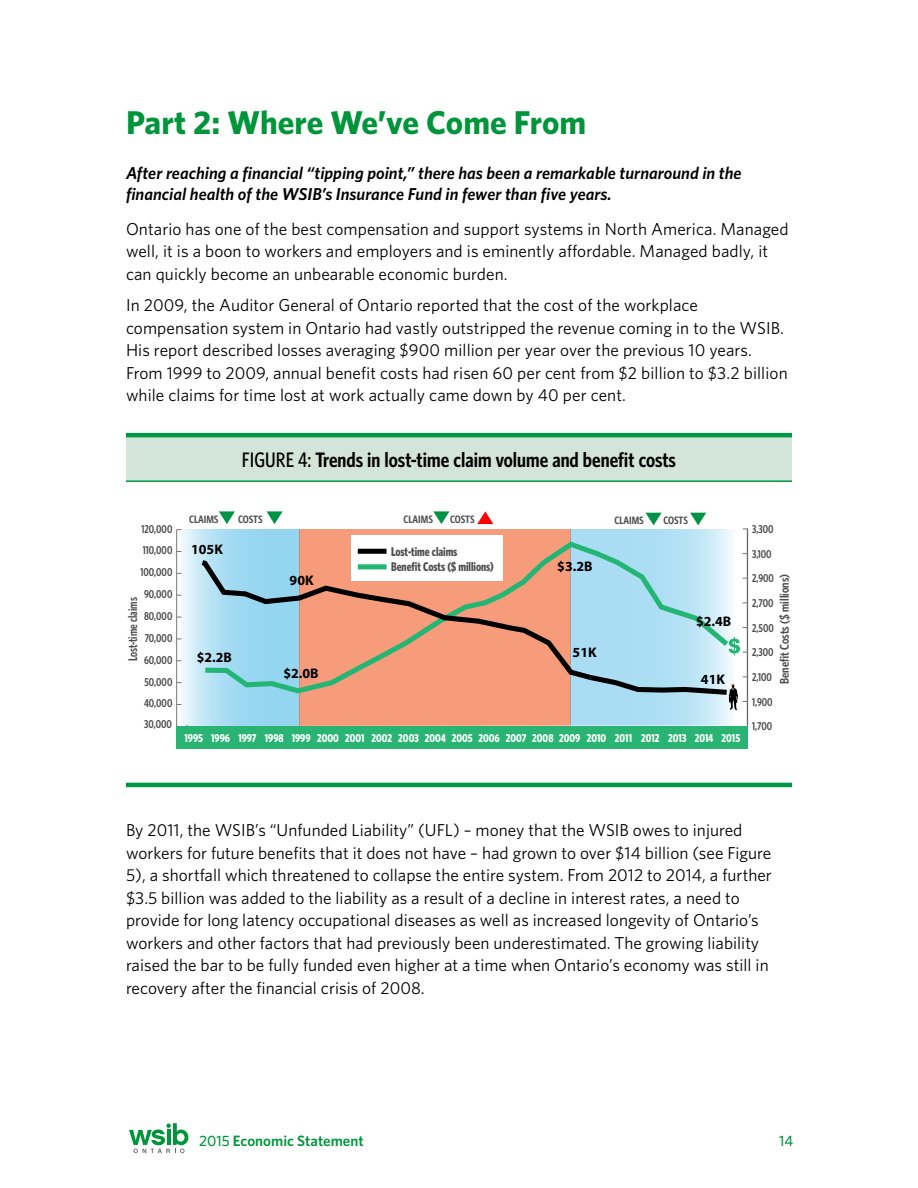
<style>
.page{position:relative;width:918px;height:1188px;background:#fff}
.page>*{position:absolute;margin:0;border:0;box-sizing:border-box;transform-origin:0 0}
.topH{font:700 33px "Whitney";color:#00953a}
.t1{font:600 21px "Whitney Condensed";color:#000}
.text{font:17.25px/22.5px "Whitney";color:#000}
.text_indent{font:17.25px/22.5px "Whitney";letter-spacing:.005em;color:#000}
.emphasis_italic{font:italic 600 17.25px/21px "Whitney";color:#000}
.t2{font:600 15px "Whitney";color:#00953a}
.t3{font:500 15px "Whitney";color:#00953a}
.t4{font:700 13.95px "Myriad Pro";color:#000}
.t5{font:700 12.6px/15.1px "Whitney Condensed";color:#4d4d4f;scale:.9 1}
.t6{font:600 12.6px "Whitney Condensed";color:#4d4d4f}
.t7{font:600 12.6px "Whitney Condensed";color:#4d4d4f;scale:.9 1}
.t8{font:600 11.4px "Whitney Condensed";color:#4d4d4f;scale:.9 1}
.t9{font:700 11.4px "Whitney Condensed";color:#fff;scale:.9 1}
.t10{font:600 10.8px "Whitney Condensed";color:#4d4d4f}
.s1{font-weight:500}
</style>
<div class="page">
<svg style="left:129px;top:1123px;width:59px;height:30px"></svg>
<div style="left:126px;top:435px;width:666px;height:46px;background:#d3e4d9"></div>
<hr style="left:126px;top:433px;width:666px;height:4px;background:#009845">
<hr style="left:126px;top:480px;width:666px;height:2px;background:#009845">
<hr style="left:126px;top:783px;width:666px;height:4px;background:#009845">
<svg style="left:177px;top:530px;width:122px;height:195px;background:#c2e6f5"></svg>
<div style="left:299px;top:530px;width:272px;height:196px;background:#f69c7b"></div>
<svg style="left:571px;top:529px;width:161px;height:196px;background:#b5e1f4"></svg>
<svg style="left:177px;top:725px;width:572px;height:3px"></svg>
<hr style="left:747px;top:529px;width:1px;height:197px;background:#666">
<svg style="left:200px;top:539px;width:532px;height:157px"></svg>
<svg style="left:728px;top:636px;width:19px;height:20px"></svg>
<div style="left:176px;top:726px;width:571px;height:23px;background:#29b473"></div>
<hr style="left:176px;top:530px;width:1px;height:196px;background:#77787b">
<svg style="left:196px;top:556px;width:401px;height:128px"></svg>
<div style="left:351px;top:536px;width:152px;height:45px;background:#fff"></div>
<div style="left:358px;top:549px;width:29px;height:5px;background:#000"></div>
<div style="left:358px;top:564px;width:29px;height:5px;background:#22b573"></div>
<svg style="left:219px;top:511px;width:16px;height:13px"></svg>
<svg style="left:267px;top:511px;width:16px;height:13px"></svg>
<svg style="left:433px;top:511px;width:16px;height:13px"></svg>
<svg style="left:477px;top:511px;width:16px;height:13px"></svg>
<svg style="left:646px;top:513px;width:16px;height:12px"></svg>
<svg style="left:690px;top:513px;width:16px;height:12px"></svg>
<svg style="left:584px;top:672px;width:163px;height:38px;background:#a2c4d2"></svg>
<p class="topH" style="left:126px;top:101px;width:462px">Part 2: Where We’ve Come From</p>
<p class="emphasis_italic" style="left:126px;top:163px;width:617px">After reaching a financial “tipping point,” there has been a remarkable turnaround in the financial health of the WSIB’s Insurance Fund in fewer than five years.</p>
<p class="text_indent" style="left:126px;top:217px;width:664px">Ontario has one of the best compensation and support systems in North America. Managed well, it is a boon to workers and employers and is eminently affordable. Managed badly, it can quickly become an unbearable economic burden.</p>
<p class="text_indent" style="left:126px;top:294px;width:663px">In 2009, the Auditor General of Ontario reported that the cost of the workplace compensation system in Ontario had vastly outstripped the revenue coming in to the WSIB.<br>His report described losses averaging $900 million per year over the previous 10 years.<br>From 1999 to 2009, annual benefit costs had risen 60 per cent from $2 billion to $3.2 billion while claims for time lost at work actually came down by 40 per cent.</p>
<p class="t1" style="left:242px;top:446px;width:436px"><span class="s1">FIGURE 4:</span> Trends in lost-time claim volume and benefit costs</p>
<p class="t8" style="left:141px;top:521px;width:36px">120,000</p>
<p class="t8" style="left:143px;top:543px;width:34px">110,000</p>
<p class="t8" style="left:140px;top:565px;width:37px">100,000</p>
<p class="t8" style="left:144px;top:587px;width:33px">90,000</p>
<p class="t7" style="left:125px;top:661px;width:72px;rotate:-90deg">Lost-time claims</p>
<p class="t8" style="left:144px;top:609px;width:33px">80,000</p>
<p class="t8" style="left:145px;top:631px;width:32px">70,000</p>
<p class="t8" style="left:144px;top:653px;width:33px">60,000</p>
<p class="t8" style="left:144px;top:674px;width:33px">50,000</p>
<p class="t10" style="left:189px;top:512px;width:31px">CLAIMS</p>
<p class="t10" style="left:238px;top:512px;width:26px">COSTS</p>
<p class="t10" style="left:404px;top:512px;width:31px">CLAIMS</p>
<p class="t10" style="left:450px;top:512px;width:26px">COSTS</p>
<p class="t10" style="left:615px;top:514px;width:31px">CLAIMS</p>
<p class="t10" style="left:664px;top:514px;width:26px">COSTS</p>
<p class="t4" style="left:191px;top:540px;width:33px">105K</p>
<p class="t4" style="left:290px;top:571px;width:26px">90K</p>
<p class="t5" style="left:391px;top:543px;width:116px">Lost-time claims<br>Benefit Costs ($ millions)</p>
<p class="t4" style="left:557px;top:558px;width:37px">$3.2B</p>
<p class="t4" style="left:197px;top:649px;width:37px">$2.2B</p>
<p class="t4" style="left:284px;top:664px;width:37px">$2.0B</p>
<p class="t4" style="left:573px;top:644px;width:26px">51K</p>
<p class="t4" style="left:696px;top:612px;width:37px">$2.4B</p>
<p class="t4" style="left:701px;top:670px;width:26px">41K</p>
<p class="t8" style="left:752px;top:522px;width:25px">3,300</p>
<p class="t8" style="left:752px;top:547px;width:23px">3,100</p>
<p class="t8" style="left:752px;top:571px;width:26px">2,900</p>
<p class="t6" style="left:776px;top:684px;width:111px;rotate:-90deg">Benefit Costs ($ millions)</p>
<p class="t8" style="left:752px;top:596px;width:25px">2,700</p>
<p class="t8" style="left:752px;top:621px;width:26px">2,500</p>
<p class="t8" style="left:752px;top:645px;width:25px">2,300</p>
<p class="t8" style="left:752px;top:670px;width:23px">2,100</p>
<p class="t8" style="left:144px;top:696px;width:33px">40,000</p>
<p class="t8" style="left:752px;top:695px;width:24px">1,900</p>
<p class="t8" style="left:144px;top:717px;width:32px">30,000</p>
<p class="t8" style="left:752px;top:719px;width:24px">1,700</p>
<p class="t9" style="left:184px;top:731px;width:619px">1995 1996 1997 1998 1999 2000 2001 2002 2003 2004 2005 2006 2007 2008 2009 2010 2011 2012 2013 2014 2015</p>
<p class="text" style="left:126px;top:819px;width:647px">By 2011, the WSIB’s “Unfunded Liability” (UFL) – money that the WSIB owes to injured workers for future benefits that it does not have – had grown to over $14 billion (see Figure 5), a shortfall which threatened to collapse the entire system. From 2012 to 2014, a further $3.5 billion was added to the liability as a result of a decline in interest rates, a need to provide for long latency occupational diseases as well as increased longevity of Ontario’s workers and other factors that had previously been underestimated. The growing liability raised the bar to be fully funded even higher at a time when Ontario’s economy was still in recovery after the financial crisis of 2008.</p>
<p class="t2" style="left:199px;top:1131px;width:166px"><span class="s1">2015</span> Economic Statement</p>
<p class="t3" style="left:779px;top:1131px;width:16px">14</p>
</div>
